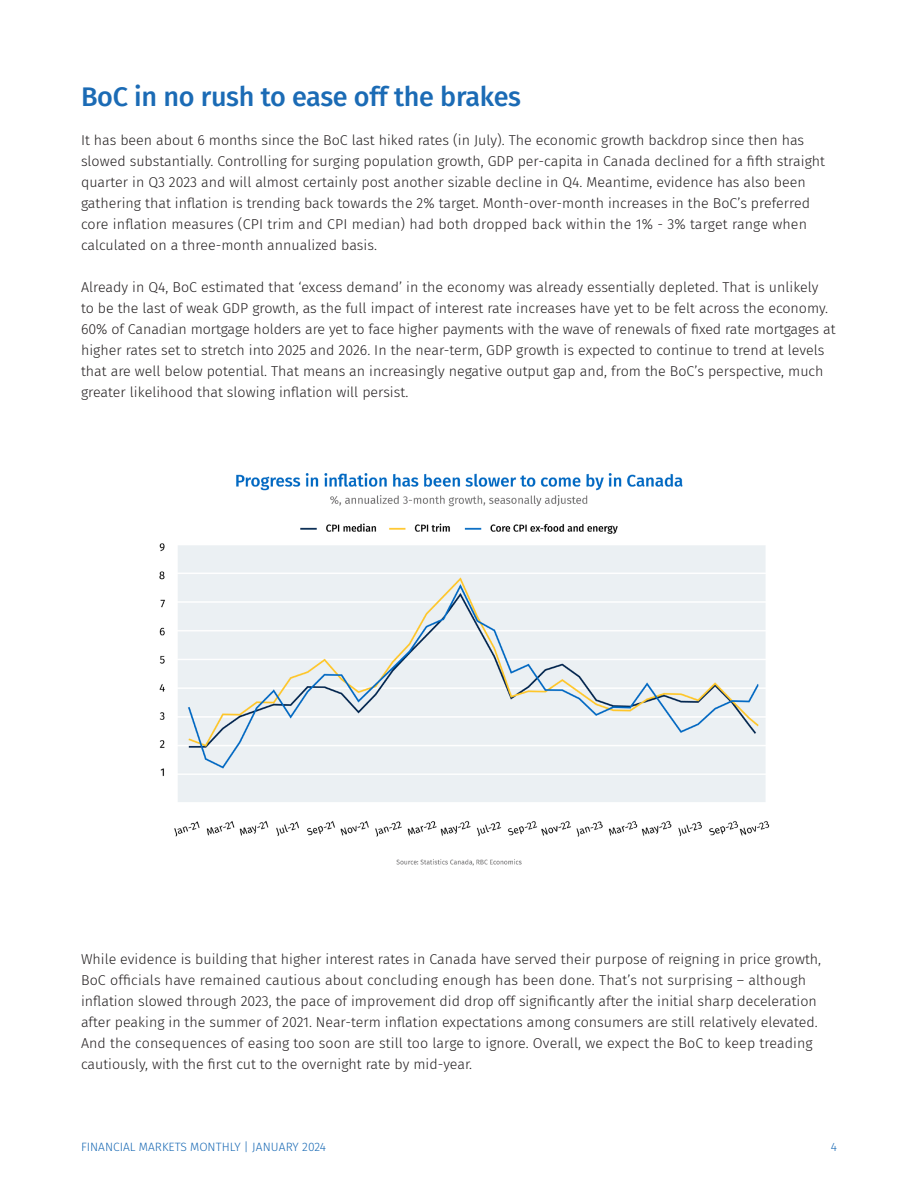
<style>
.page{position:relative;width:918px;height:1188px;background:#fff}
.page>*{position:absolute;margin:0;border:0;box-sizing:border-box;transform-origin:0 0}
.Content_Title{font:500 27px "Fira Sans";letter-spacing:-.01em;color:#1b6bb5}
.t1{font:300 14.25px/21px "Fira Sans";color:#231f20}
.t2{font:300 12px "Fira Sans";color:#1b6bb5}
.t3{font:300 12px "Fira Sans";color:#1c6bb5}
</style>
<div class="page">
<img style="left:159px;top:473px;width:611px;height:393px">
<p class="Content_Title" style="left:81px;top:75px;width:442px">BoC in no rush to ease off the brakes</p>
<p class="t1" style="left:81px;top:130px;width:746px">It has been about 6 months since the BoC last hiked rates (in July). The economic growth backdrop since then has slowed substantially. Controlling for surging population growth, GDP per-capita in Canada declined for a fifth straight quarter in Q3 2023 and will almost certainly post another sizable decline in Q4. Meantime, evidence has also been gathering that inflation is trending back towards the 2% target. Month-over-month increases in the BoC’s preferred core inflation measures (CPI trim and CPI median) had both dropped back within the 1% - 3% target range when calculated on a three-month annualized basis.</p>
<p class="t1" style="left:81px;top:277px;width:756px">Already in Q4, BoC estimated that ‘excess demand’ in the economy was already essentially depleted. That is unlikely<br>to be the last of weak GDP growth, as the full impact of interest rate increases have yet to be felt across the economy.<br>60% of Canadian mortgage holders are yet to face higher payments with the wave of renewals of fixed rate mortgages at higher rates set to stretch into 2025 and 2026. In the near-term, GDP growth is expected to continue to trend at levels that are well below potential. That means an increasingly negative output gap and, from the BoC’s perspective, much greater likelihood that slowing inflation will persist.</p>
<p class="t1" style="left:81px;top:949px;width:742px">While evidence is building that higher interest rates in Canada have served their purpose of reigning in price growth, BoC officials have remained cautious about concluding enough has been done. That’s not surprising – although inflation slowed through 2023, the pace of improvement did drop off significantly after the initial sharp deceleration after peaking in the summer of 2021. Near-term inflation expectations among consumers are still relatively elevated.<br>And the consequences of easing too soon are still too large to ignore. Overall, we expect the BoC to keep treading cautiously, with the first cut to the overnight rate by mid-year.</p>
<p class="t2" style="left:81px;top:1139px;width:247px">FINANCIAL MARKETS MONTHLY | JANUARY 2024</p>
<p class="t3" style="left:831px;top:1139px;width:8px">4</p>
</div>
